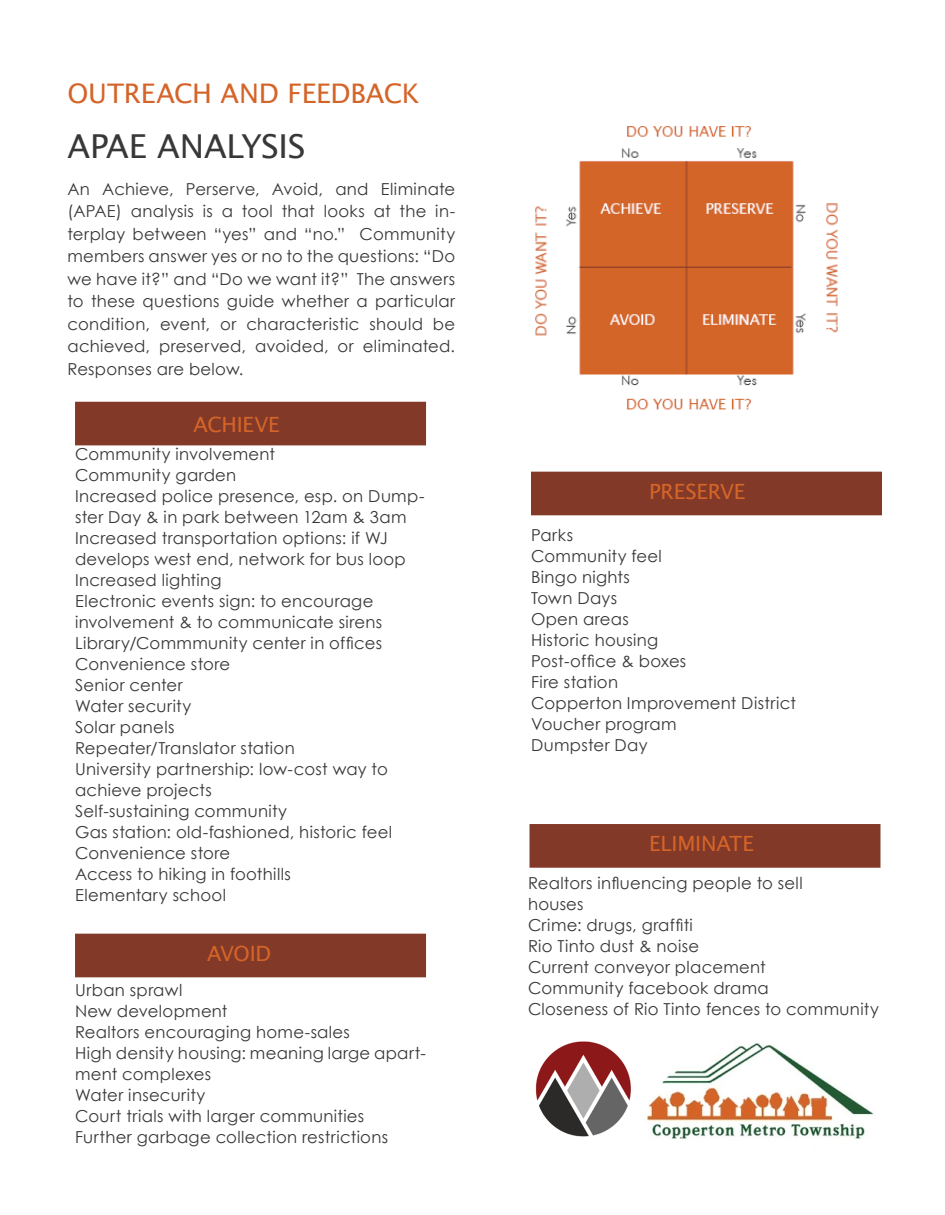
<style>
.page{position:relative;width:945px;height:1215px;background:#fff}
.page>*{position:absolute;margin:0;border:0;box-sizing:border-box;transform-origin:0 0}
.Second_Level_Heading{font:33px "Lucida Sans";letter-spacing:-.005em;color:#383839}
.Second_Level_Heading-2{font:27px "Lucida Sans";letter-spacing:-.01em;color:#d46529}
.Second_Level_Heading-3{font:21px "Lucida Sans";letter-spacing:-.01em;color:#d46529}
.Regular_Text{font:16.5px/22.5px "Century Gothic";letter-spacing:.02em;color:#383839}
</style>
<div class="page">
<img style="left:535px;top:126px;width:303px;height:284px">
<div style="left:75px;top:402px;width:351px;height:43px;background:#833928"></div>
<div style="left:531px;top:472px;width:351px;height:43px;background:#833928"></div>
<div style="left:75px;top:934px;width:351px;height:43px;background:#833928"></div>
<div style="left:530px;top:824px;width:350px;height:44px;background:#833928;border:2px solid #833928"></div>
<img style="left:646px;top:1042px;width:228px;height:97px">
<img style="left:535px;top:1041px;width:96px;height:96px">
<p class="Second_Level_Heading-2" style="left:68px;top:78px;width:353px">OUTREACH AND FEEDBACK</p>
<p class="Second_Level_Heading" style="left:68px;top:127px;width:240px">APAE ANALYSIS</p>
<p class="Regular_Text" style="left:68px;top:177px;width:389px;text-align:justify">An Achieve, Perserve, Avoid, and Eliminate (APAE) analysis is a tool that looks at the in&shy;terplay between “yes” and “no.” Community members answer yes or no to the questions: “Do we have it?” and “Do we want it?” The answers to these questions guide whether a particular condition, event, or characteristic should be achieved, preserved, avoided, or eliminated.<br>Responses are below.</p>
<p class="Second_Level_Heading-3" style="left:194px;top:412px;width:87px">ACHIEVE</p>
<p class="Regular_Text" style="left:75px;top:443px;width:201px">Community involvement</p>
<p class="Regular_Text" style="left:75px;top:464px;width:163px">Community garden</p>
<p class="Regular_Text" style="left:75px;top:486px;width:351px;line-height:21px">Increased police presence, esp. on Dump&shy;ster Day &amp; in park between 12am &amp; 3am</p>
<p class="Regular_Text" style="left:75px;top:527px;width:314px">Increased transportation options: if WJ</p>
<p class="Regular_Text" style="left:75px;top:548px;width:332px">develops west end, network for bus loop</p>
<p class="Regular_Text" style="left:75px;top:569px;width:148px">Increased lighting</p>
<p class="Regular_Text" style="left:75px;top:590px;width:300px">Electronic events sign: to encourage</p>
<p class="Regular_Text" style="left:75px;top:611px;width:309px">involvement &amp; to communicate sirens</p>
<p class="Regular_Text" style="left:75px;top:632px;width:309px">Library/Commmunity center in offices</p>
<p class="Regular_Text" style="left:75px;top:653px;width:157px">Convenience store</p>
<p class="Regular_Text" style="left:75px;top:674px;width:109px">Senior center</p>
<p class="Regular_Text" style="left:75px;top:695px;width:118px">Water security</p>
<p class="Regular_Text" style="left:75px;top:716px;width:101px">Solar panels</p>
<p class="Regular_Text" style="left:75px;top:737px;width:221px">Repeater/Translator station</p>
<p class="Regular_Text" style="left:75px;top:759px;width:314px;line-height:21px">University partnership: low-cost way to achieve projects</p>
<p class="Regular_Text" style="left:75px;top:800px;width:214px">Self-sustaining community</p>
<p class="Regular_Text" style="left:75px;top:821px;width:319px">Gas station: old-fashioned, historic feel</p>
<p class="Regular_Text" style="left:75px;top:842px;width:157px">Convenience store</p>
<p class="Regular_Text" style="left:75px;top:863px;width:217px">Access to hiking in foothills</p>
<p class="Regular_Text" style="left:75px;top:884px;width:152px">Elementary school</p>
<p class="Second_Level_Heading-3" style="left:207px;top:941px;width:66px">AVOID</p>
<p class="Regular_Text" style="left:75px;top:978px;width:109px">Urban sprawl</p>
<p class="Regular_Text" style="left:75px;top:999px;width:154px">New development</p>
<p class="Regular_Text" style="left:75px;top:1020px;width:276px">Realtors encouraging home-sales</p>
<p class="Regular_Text" style="left:75px;top:1042px;width:352px;line-height:21px">High density housing: meaning large apart&shy;ment complexes</p>
<p class="Regular_Text" style="left:75px;top:1083px;width:132px">Water insecurity</p>
<p class="Regular_Text" style="left:75px;top:1104px;width:291px">Court trials with larger communities</p>
<p class="Regular_Text" style="left:75px;top:1125px;width:315px">Further garbage collection restrictions</p>
<p class="Second_Level_Heading-3" style="left:649px;top:479px;width:98px">PRESERVE</p>
<p class="Regular_Text" style="left:531px;top:523px;width:44px">Parks</p>
<p class="Regular_Text" style="left:531px;top:544px;width:132px">Community feel</p>
<p class="Regular_Text" style="left:531px;top:565px;width:100px">Bingo nights</p>
<p class="Regular_Text" style="left:531px;top:586px;width:88px">Town Days</p>
<p class="Regular_Text" style="left:531px;top:607px;width:99px">Open areas</p>
<p class="Regular_Text" style="left:531px;top:628px;width:129px">Historic housing</p>
<p class="Regular_Text" style="left:531px;top:649px;width:157px">Post-office &amp; boxes</p>
<p class="Regular_Text" style="left:531px;top:670px;width:89px">Fire station</p>
<p class="Regular_Text" style="left:531px;top:691px;width:267px">Copperton Improvement District</p>
<p class="Regular_Text" style="left:531px;top:712px;width:147px">Voucher program</p>
<p class="Regular_Text" style="left:531px;top:733px;width:118px">Dumpster Day</p>
<p class="Second_Level_Heading-3" style="left:649px;top:832px;width:106px">ELIMINATE</p>
<p class="Regular_Text" style="left:528px;top:872px;width:276px;line-height:21px">Realtors influencing people to sell houses</p>
<p class="Regular_Text" style="left:528px;top:913px;width:166px">Crime: drugs, graffiti</p>
<p class="Regular_Text" style="left:528px;top:934px;width:173px">Rio Tinto dust &amp; noise</p>
<p class="Regular_Text" style="left:528px;top:955px;width:239px">Current conveyor placement</p>
<p class="Regular_Text" style="left:528px;top:976px;width:242px">Community facebook drama</p>
<p class="Regular_Text" style="left:528px;top:997px;width:353px">Closeness of Rio Tinto fences to community</p>
</div>
